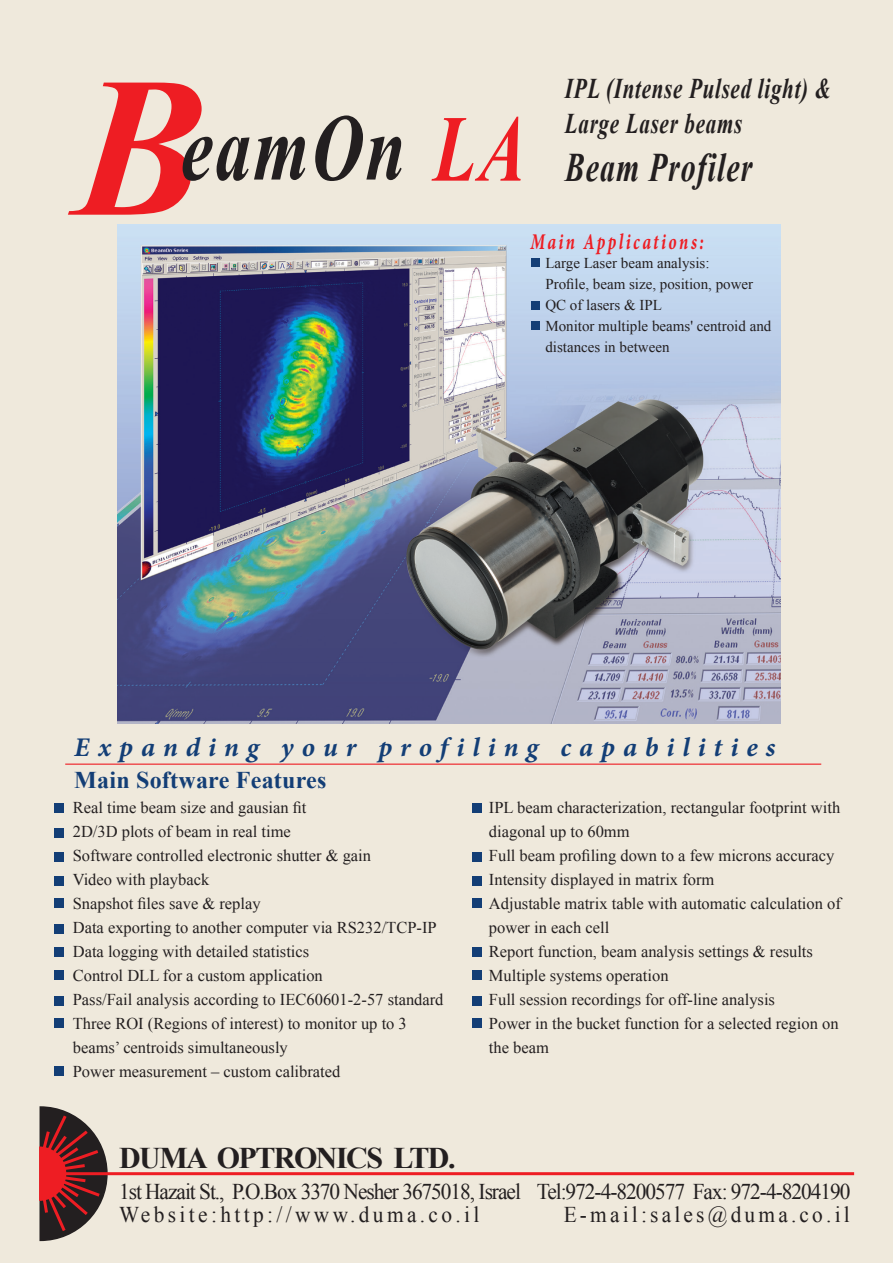
<style>
.page{position:relative;width:893px;height:1263px;background:#efe9dc}
.page>*{position:absolute;margin:0;border:0;box-sizing:border-box;transform-origin:0 0}
.t1{font:italic 700 94.5px "Times New Roman";letter-spacing:.03em;color:#231f20;scale:.76 1}
.t2{font:italic 700 94.5px "Times New Roman";color:#ee1d23;scale:.74 1}
.t3{font:italic 700 40.5px "Times New Roman";letter-spacing:.035em;color:#231f20;scale:.74 1}
.t4{font:700 30px "Times New Roman";letter-spacing:-.05em;color:#231f20}
.t5{font:italic 700 28.5px/34.5px "Times New Roman";letter-spacing:.035em;color:#231f20;scale:.74 1}
.t6{font:italic 700 27px "Minion Pro";letter-spacing:.295em;color:#133e76}
.t7{font:700 24px "Times New Roman";letter-spacing:.01em;color:#133e76}
.t8{font:22.5px/22.5px "Times New Roman";letter-spacing:-.05em;color:#231f20;scale:.95 1}
.t9{font:22.5px "Times New Roman";letter-spacing:.15em;color:#231f20;scale:.95 1}
.t10{font:italic 700 22.5px "Minion Pro";letter-spacing:.145em;color:#ee1d23;scale:.74 1}
.t11{font:16.5px/24px "Times New Roman";color:#231f20}
.t12{font:15px/21px "Times New Roman";color:#231f20}
.s1{font-size:199.5px}
</style>
<div class="page">
<svg style="left:39px;top:1105px;width:69px;height:137px"></svg>
<svg style="left:40px;top:1112px;width:817px;height:122px;background:#e5d6ca"></svg>
<img style="left:118px;top:225px;width:662px;height:498px">
<hr style="left:65px;top:763px;width:756px;height:2px;background:#ee1d23">
<div style="left:531px;top:258px;width:9px;height:9px;background:#133e76"></div>
<div style="left:531px;top:301px;width:9px;height:9px;background:#133e76"></div>
<div style="left:531px;top:321px;width:9px;height:9px;background:#133e76"></div>
<div style="left:472px;top:803px;width:10px;height:9px;background:#133e76"></div>
<div style="left:472px;top:852px;width:10px;height:10px;background:#133e76"></div>
<div style="left:472px;top:876px;width:10px;height:9px;background:#133e76"></div>
<div style="left:472px;top:947px;width:10px;height:9px;background:#133e76"></div>
<div style="left:472px;top:899px;width:10px;height:9px;background:#133e76"></div>
<div style="left:472px;top:996px;width:10px;height:9px;background:#133e76"></div>
<div style="left:472px;top:971px;width:10px;height:9px;background:#133e76"></div>
<div style="left:472px;top:1018px;width:10px;height:9px;background:#133e76"></div>
<div style="left:55px;top:803px;width:9px;height:9px;background:#133e76"></div>
<div style="left:55px;top:829px;width:9px;height:9px;background:#133e76"></div>
<div style="left:55px;top:852px;width:9px;height:10px;background:#133e76"></div>
<div style="left:55px;top:876px;width:9px;height:9px;background:#133e76"></div>
<div style="left:55px;top:899px;width:9px;height:9px;background:#133e76"></div>
<div style="left:55px;top:924px;width:9px;height:9px;background:#133e76"></div>
<div style="left:55px;top:947px;width:9px;height:9px;background:#133e76"></div>
<div style="left:55px;top:971px;width:9px;height:9px;background:#133e76"></div>
<div style="left:55px;top:996px;width:9px;height:9px;background:#133e76"></div>
<div style="left:55px;top:1018px;width:9px;height:9px;background:#133e76"></div>
<div style="left:55px;top:1067px;width:9px;height:9px;background:#133e76"></div>
<h1 class="t2" style="left:73px;top:83px;width:613px"><span class="s1">B</span> LA</h1>
<h1 class="t1" style="left:181px;top:82px;width:297px">eamOn</h1>
<h3 class="t5" style="left:565px;top:70px;width:362px">IPL (Intense Pulsed light) &amp;<br>Large Laser beams</h3>
<h2 class="t3" style="left:565px;top:139px;width:255px">Beam Profiler</h2>
<h3 class="t10" style="left:530px;top:226px;width:236px">Main Applications:</h3>
<p class="t12" style="left:545px;top:252px;width:228px">Large Laser beam analysis:<br>Profile, beam size, position, power<br>QC of lasers &amp; IPL<br>Monitor multiple beams' centroid and distances in between</p>
<h3 class="t6" style="left:74px;top:728px;width:703px">Expanding your profiling capabilities</h3>
<h3 class="t7" style="left:74px;top:763px;width:254px">Main Software Features</h3>
<p class="t11" style="left:73px;top:795px;width:372px">Real time beam size and gausian fit<br>2D/3D plots of beam in real time<br>Software controlled electronic shutter &amp; gain<br>Video with playback<br>Snapshot files save &amp; replay<br>Data exporting to another computer via RS232/TCP-IP Data logging with detailed statistics<br>Control DLL for a custom application<br>Pass/Fail analysis according to IEC60601-2-57 standard Three ROI (Regions of interest) to monitor up to 3 beams’ centroids simultaneously<br>Power measurement – custom calibrated</p>
<p class="t11" style="left:489px;top:795px;width:353px">IPL beam characterization, rectangular footprint with diagonal up to 60mm<br>Full beam profiling down to a few microns accuracy Intensity displayed in matrix form<br>Adjustable matrix table with automatic calculation of power in each cell<br>Report function, beam analysis settings &amp; results Multiple systems operation<br>Full session recordings for off-line analysis<br>Power in the bucket function for a selected region on the beam</p>
<h3 class="t4" style="left:119px;top:1137px;width:338px">DUMA OPTRONICS LTD.</h3>
<h3 class="t8" style="left:119px;top:1180px;width:771px">1st Hazait St., P.O.Box 3370 Nesher 3675018, Israel Tel:972-4-8200577 Fax: 972-4-8204190<br>Website:http://www.duma.co.il</h3>
<h3 class="t9" style="left:564px;top:1199px;width:303px">E-mail:sales@duma.co.il</h3>
</div>
